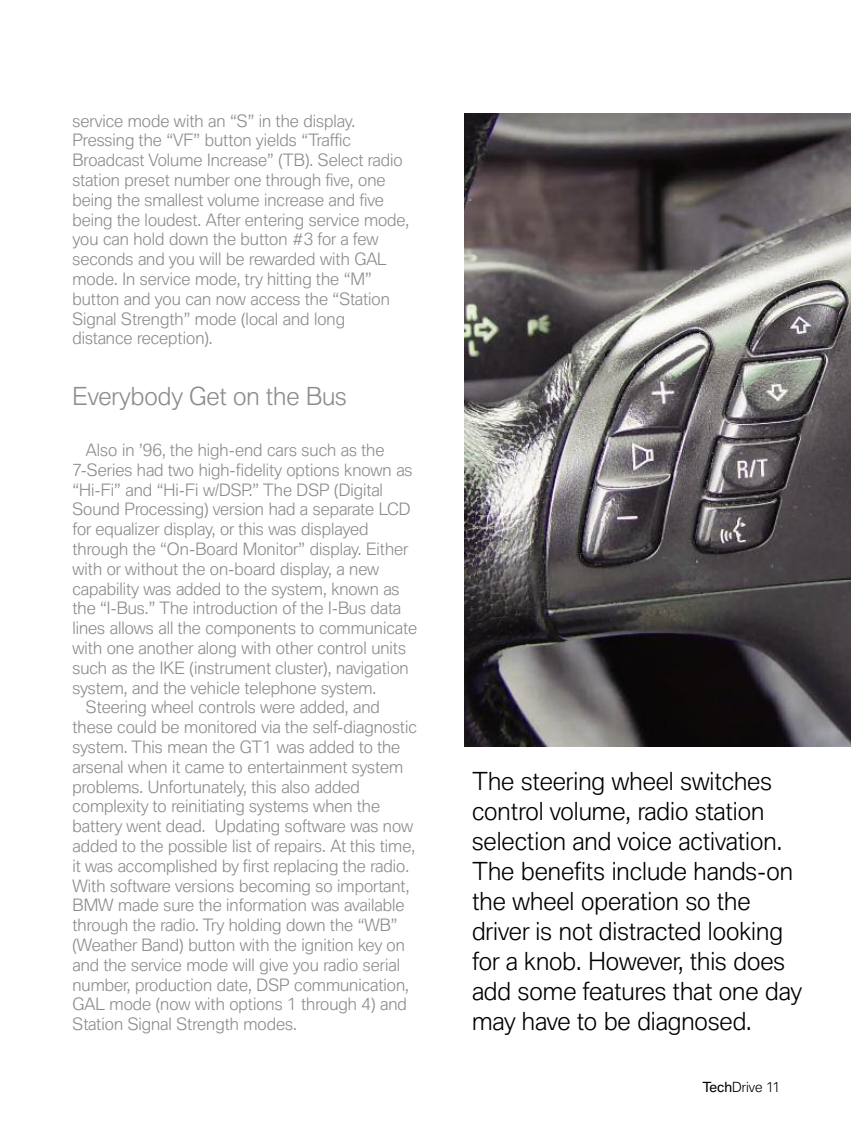
<style>
.page{position:relative;width:851px;height:1134px;background:#fff}
.page>*{position:absolute;margin:0;border:0;box-sizing:border-box;transform-origin:0 0}
.t1{font:300 24px/30px "BMW Type";color:#000}
.t2{font:300 24px "BMW Type";color:#8a8c8e}
.t3{font:300 16.5px/19.8px "BMW Type";color:#8a8c8e}
.t4{font:300 13.5px "BMW Type";color:#000}
.s1{font-weight:400}
</style>
<div class="page">
<img style="left:464px;top:114px;width:386px;height:632px">
<p class="t3" style="left:72px;top:112px;width:338px">service mode with an “S” in the display.<br>Pressing the “VF” button yields “Traffic Broadcast Volume Increase” (TB). Select radio station preset number one through five, one being the smallest volume increase and five being the loudest. After entering service mode, you can hold down the button #3 for a few seconds and you will be rewarded with GAL mode. In service mode, try hitting the “M” button and you can now access the “Station Signal Strength” mode (local and long<br>distance reception).</p>
<h1 class="t2" style="left:72px;top:387px;width:276px">Everybody Get on the Bus</h1>
<p class="t3" style="left:86px;top:441px;width:300px">Also in ’96, the high-end cars such as the</p>
<p class="t3" style="left:72px;top:461px;width:341px">7-Series had two high-fidelity options known as</p>
<p class="t3" style="left:72px;top:481px;width:312px">“Hi-Fi” and “Hi-Fi w/DSP.” The DSP (Digital</p>
<p class="t3" style="left:72px;top:501px;width:340px">Sound Processing) version had a separate LCD</p>
<p class="t3" style="left:72px;top:521px;width:297px">for equalizer display, or this was displayed</p>
<p class="t3" style="left:72px;top:540px;width:337px">through the “On-Board Monitor” display. Either</p>
<p class="t3" style="left:72px;top:560px;width:308px">with or without the on-board display, a new</p>
<p class="t3" style="left:72px;top:580px;width:328px">capability was added to the system, known as</p>
<p class="t3" style="left:72px;top:600px;width:330px">the “I-Bus.” The introduction of the I-Bus data</p>
<p class="t3" style="left:72px;top:620px;width:346px">lines allows all the components to communicate</p>
<p class="t3" style="left:72px;top:639px;width:335px">with one another along with other control units</p>
<p class="t3" style="left:72px;top:659px;width:337px">such as the IKE (instrument cluster), navigation</p>
<p class="t3" style="left:72px;top:679px;width:305px">system, and the vehicle telephone system.</p>
<p class="t3" style="left:86px;top:699px;width:295px">Steering wheel controls were added, and</p>
<p class="t3" style="left:72px;top:719px;width:346px">these could be monitored via the self-diagnostic</p>
<p class="t3" style="left:72px;top:738px;width:329px">system. This mean the GT1 was added to the</p>
<p class="t3" style="left:72px;top:758px;width:332px">arsenal when it came to entertainment system</p>
<p class="t3" style="left:72px;top:778px;width:289px">problems. Unfortunately, this also added</p>
<p class="t3" style="left:72px;top:798px;width:309px">complexity to reinitiating systems when the</p>
<p class="t3" style="left:72px;top:818px;width:342px">battery went dead. Updating software was now</p>
<p class="t3" style="left:72px;top:837px;width:344px">added to the possible list of repairs. At this time,</p>
<p class="t3" style="left:72px;top:857px;width:338px">it was accomplished by first replacing the radio.</p>
<p class="t3" style="left:72px;top:877px;width:338px">With software versions becoming so important,</p>
<p class="t3" style="left:72px;top:897px;width:333px">BMW made sure the information was available</p>
<p class="t3" style="left:72px;top:917px;width:326px">through the radio. Try holding down the “WB”</p>
<p class="t3" style="left:72px;top:936px;width:334px">(Weather Band) button with the ignition key on</p>
<p class="t3" style="left:72px;top:956px;width:329px">and the service mode will give you radio serial</p>
<p class="t3" style="left:72px;top:976px;width:338px">number, production date, DSP communication,</p>
<p class="t3" style="left:72px;top:996px;width:336px">GAL mode (now with options 1 through 4) and</p>
<p class="t3" style="left:73px;top:1016px;width:226px">Station Signal Strength modes.</p>
<p class="t1" style="left:472px;top:768px;width:331px">The steering wheel switches control volume, radio station selection and voice activation.<br>The benefits include hands-on the wheel operation so the driver is not distracted looking for a knob. However, this does add some features that one day may have to be diagnosed.</p>
<p class="t4" style="left:702px;top:1082px;width:79px"><span class="s1">Tech</span>Drive 11</p>
</div>
